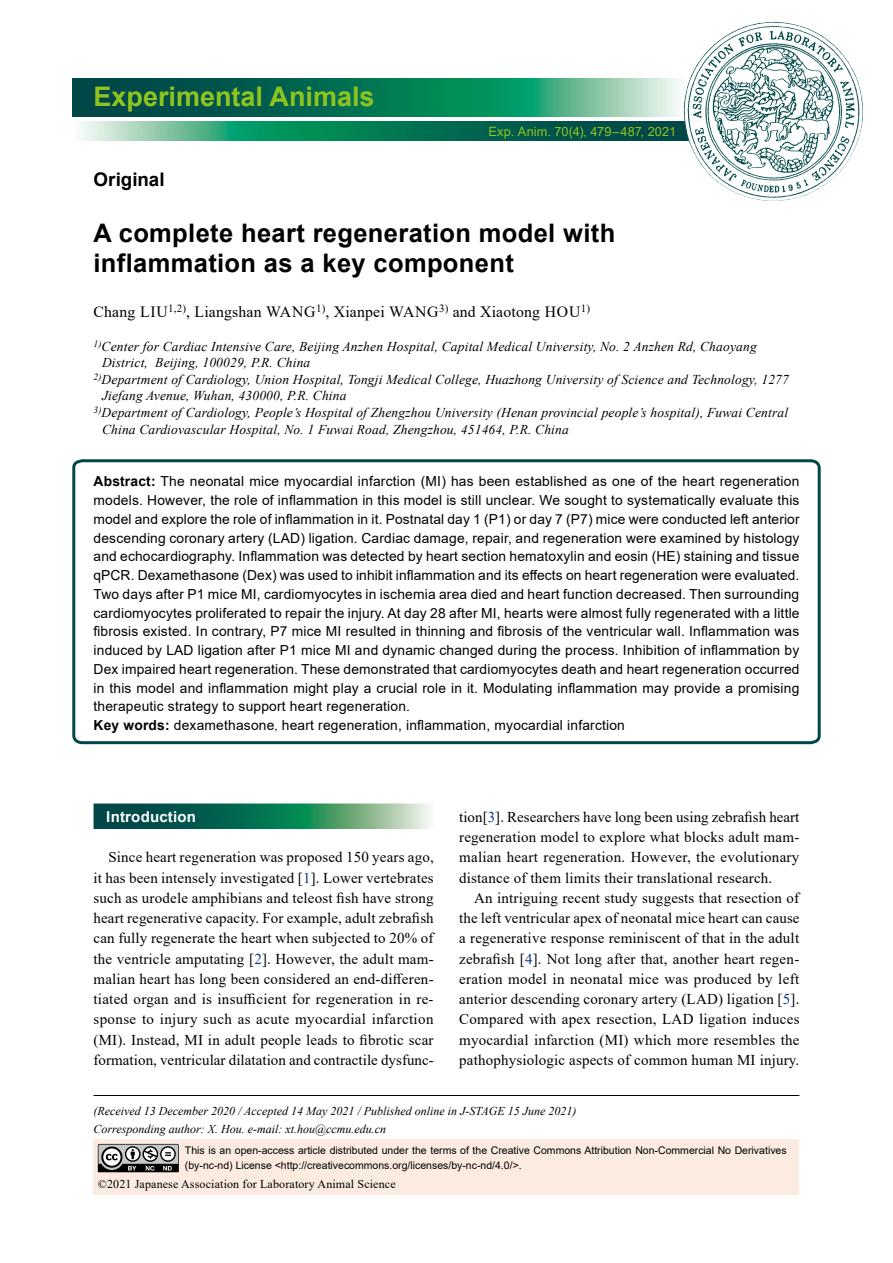
<style>
.page{position:relative;width:893px;height:1263px;background:#fff}
.page>*{position:absolute;margin:0;border:0;box-sizing:border-box;transform-origin:0 0}
.t1{font:700 27px "Arial";color:#8fc31f}
.t2{font:700 25.5px/30px "Arial";letter-spacing:.015em;color:#000}
.t3{font:700 18.75px "Arial";color:#000}
.t4{font:15.75px "Times New Roman";letter-spacing:.015em;color:#000}
.t5{font:15px/20.2px "Times New Roman";letter-spacing:.01em;color:#000;text-align:justify}
.t6{font:700 15px "Arial";letter-spacing:.015em;color:#fff}
.t7{font:13.8px/18.8px "Arial";letter-spacing:.015em;color:#000}
.t8{font:italic 13.5px "Times New Roman";letter-spacing:.01em;color:#000}
.t9{font:12.75px "Arial";letter-spacing:.005em;color:#8fc31f}
.t10{font:italic 12px/18px "Times New Roman";color:#000}
.t11{font:12px "Times New Roman";letter-spacing:.01em;color:#000}
.t12{font:10.5px/15px "Arial";color:#000}
.s1{font-weight:700}
.s2{font-family:"Koz Min Pro"}
.s3{color:#0c3388}
</style>
<div class="page">
<svg style="left:81px;top:121px;width:621px;height:19px;background:#28866b"></svg>
<div style="left:94px;top:1140px;width:705px;height:55px;background:#fbebe0"></div>
<svg style="left:72px;top:79px;width:613px;height:38px;background:#248269"></svg>
<img style="left:719px;top:22px;width:55px;height:19px">
<svg style="left:98px;top:1144px;width:81px;height:28px;background:#7c7c7c"></svg>
<svg style="left:94px;top:803px;width:336px;height:26px;background:#35826a"></svg>
<hr style="left:94px;top:1095px;width:705px;height:1px;background:#000">
<svg style="left:72px;top:459px;width:749px;height:286px"></svg>
<h1 class="t1" style="left:94px;top:78px;width:283px">Experimental Animals</h1>
<p class="t9" style="left:488px;top:123px;width:189px">Exp. Anim. 70(4), 479–487, 2021</p>
<h3 class="t3" style="left:94px;top:166px;width:73px">Original</h3>
<h2 class="t2" style="left:94px;top:218px;width:523px">A complete heart regeneration model with inflammation as a key component</h2>
<p class="t4" style="left:94px;top:301px;width:498px">Chang Liu<sup>1,2)</sup>, Liangshan Wang<sup>1)</sup>, Xianpei Wang<sup>3)</sup> and Xiaotong Hou<sup>1)</sup></p>
<p class="t8" style="left:94px;top:337px;width:665px"><sup>1)</sup>Center for Cardiac Intensive Care, Beijing Anzhen Hospital, Capital Medical University, No. 2 Anzhen Rd, Chaoyang</p>
<p class="t8" style="left:102px;top:354px;width:210px">District, Beijing, 100029, P.R. China</p>
<p class="t8" style="left:94px;top:370px;width:697px"><sup>2)</sup>Department of Cardiology, Union Hospital, Tongji Medical College, Huazhong University of Science and Technology, 1277</p>
<p class="t8" style="left:102px;top:387px;width:246px">Jiefang Avenue, Wuhan, 430000, P.R. China</p>
<p class="t8" style="left:94px;top:403px;width:696px"><sup>3)</sup>Department of Cardiology, People’s Hospital of Zhengzhou University (Henan provincial people’s hospital), Fuwai Central</p>
<p class="t8" style="left:102px;top:420px;width:468px">China Cardiovascular Hospital, No. 1 Fuwai Road, Zhengzhou, 451464, P.R. China</p>
<p class="t7" style="left:94px;top:472px;width:708px"><span class="s1">Abstract:</span> The neonatal mice myocardial infarction (MI) has been established as one of the heart regeneration models. However, the role of inflammation in this model is still unclear. We sought to systematically evaluate this model and explore the role of inflammation in it. Postnatal day 1 (P1) or day 7 (P7) mice were conducted left anterior descending coronary artery (LAD) ligation. Cardiac damage, repair, and regeneration were examined by histology and echocardiography. Inflammation was detected by heart section hematoxylin and eosin (HE) staining and tissue qPCR. Dexamethasone (Dex) was used to inhibit inflammation and its effects on heart regeneration were evaluated.<br>Two days after P1 mice MI, cardiomyocytes in ischemia area died and heart function decreased. Then surrounding cardiomyocytes proliferated to repair the injury. At day 28 after MI, hearts were almost fully regenerated with a little fibrosis existed. In contrary, P7 mice MI resulted in thinning and fibrosis of the ventricular wall. Inflammation was induced by LAD ligation after P1 mice MI and dynamic changed during the process. Inhibition of inflammation by Dex impaired heart regeneration. These demonstrated that cardiomyocytes death and heart regeneration occurred in this model and inflammation might play a crucial role in it. Modulating inflammation may provide a promising therapeutic strategy to support heart regeneration.<br><span class="s1">Key words:</span> dexamethasone<span class="s2">,</span> heart regeneration, inflammation, myocardial infarction</p>
<p class="t6" style="left:106px;top:806px;width:91px">Introduction</p>
<p class="t5" style="left:94px;top:847px;width:342px;text-indent:15px">Since heart regeneration was proposed 150 years ago, it has been intensely investigated [<span class="s3">1</span>]. Lower vertebrates such as urodele amphibians and teleost fish have strong heart regenerative capacity. For example, adult zebrafish can fully regenerate the heart when subjected to 20% of the ventricle amputating [<span class="s3">2</span>]. However, the adult mam&shy;malian heart has long been considered an end-differen&shy;tiated organ and is insufficient for regeneration in re&shy;sponse to injury such as acute myocardial infarction (MI). Instead, MI in adult people leads to fibrotic scar formation, ventricular dilatation and contractile dysfunc-</p>
<p class="t5" style="left:459px;top:806px;width:342px">tion[<span class="s3">3</span>]. Researchers have long been using zebrafish heart regeneration model to explore what blocks adult mam&shy;malian heart regeneration. However, the evolutionary distance of them limits their translational research.</p>
<p class="t5" style="left:459px;top:887px;width:342px;text-indent:15px">An intriguing recent study suggests that resection of the left ventricular apex of neonatal mice heart can cause a regenerative response reminiscent of that in the adult zebrafish [<span class="s3">4</span>]. Not long after that, another heart regen&shy;eration model in neonatal mice was produced by left anterior descending coronary artery (LAD) ligation [<span class="s3">5</span>].<br>Compared with apex resection, LAD ligation induces myocardial infarction (MI) which more resembles the pathophysiologic aspects of common human MI injury.</p>
<p class="t10" style="left:94px;top:1102px;width:484px">(Received 13 December 2020 / Accepted 14 May 2021 / Published online in J-STAGE 15 June 2021)<br>Corresponding author: X. Hou. e-mail: xt.hou@ccmu.edu.cn</p>
<p class="t12" style="left:185px;top:1143px;width:603px">This is an open-access article distributed under the terms of the Creative Commons Attribution Non-Commercial No Derivatives (by-nc-nd) License &lt;http://creativecommons.org/licenses/by-nc-nd/4.0/&gt;.</p>
<p class="t11" style="left:98px;top:1175px;width:299px">©2021 Japanese Association for Laboratory Animal Science</p>
</div>
